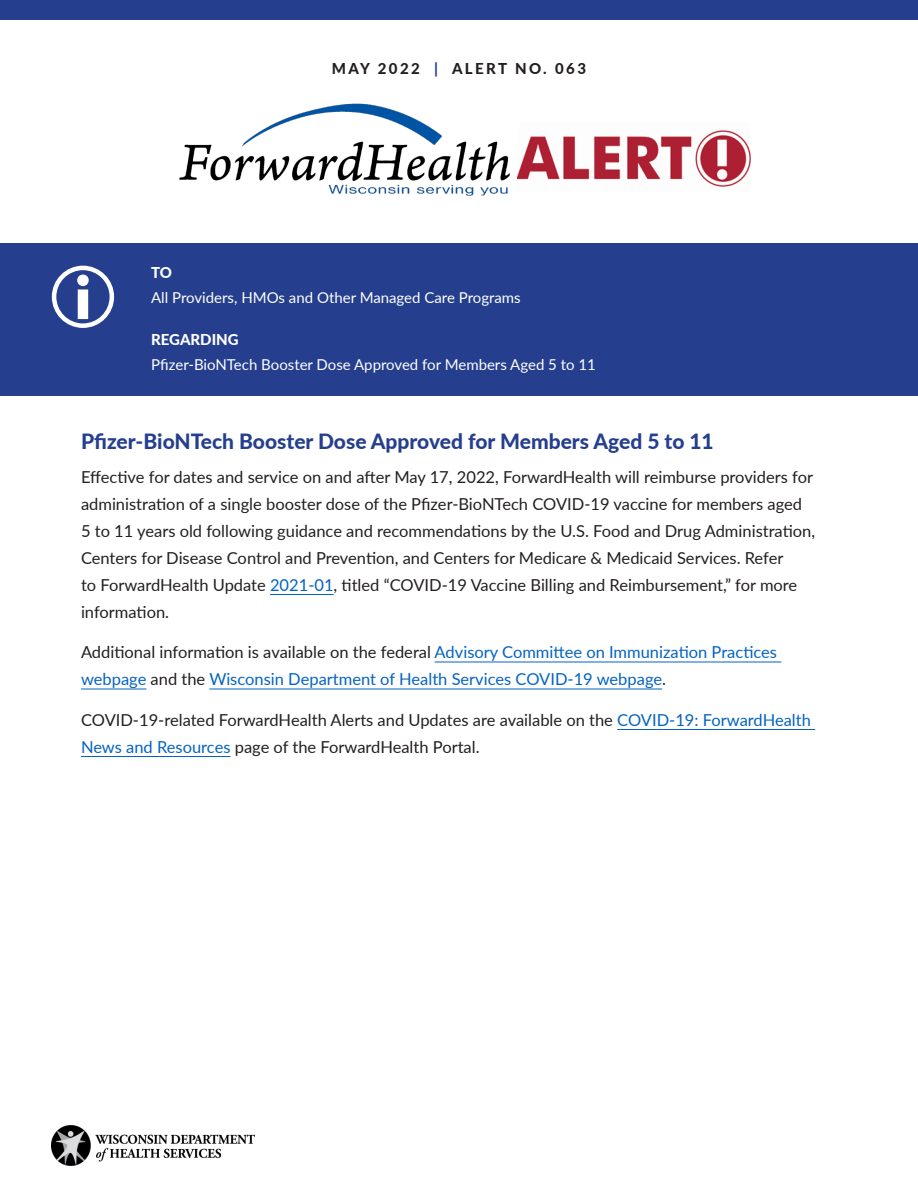
<style>
.page{position:relative;width:918px;height:1188px;background:#fff}
.page>*{position:absolute;margin:0;border:0;box-sizing:border-box;transform-origin:0 0}
.Alert_heading_1{font:800 21px "Lato";color:#253f8e}
.Alert_body_text{font:16.5px/27px "Lato";color:#231f20}
.Alert_body_text-2{font:16.5px/27px "Lato";color:#0563c1}
.t1{font:15px "Lato";color:#fff}
.t2{font:800 15px "Lato";letter-spacing:.16em;color:#231f20}
.t3{font:800 15px "Lato";color:#fff}
.s1{color:#253f8e}
.s2{color:#0563c1}
.s3{color:#231f20}
</style>
<div class="page">
<div style="left:0;top:0;width:918px;height:20px;background:#253f8e"></div>
<img style="left:179px;top:103px;width:339px;height:93px">
<img style="left:518px;top:130px;width:232px;height:57px">
<img style="left:52px;top:1126px;width:203px;height:40px">
<div style="left:0;top:243px;width:918px;height:152px;background:#253f8e"></div>
<svg style="left:77px;top:275px;width:12px;height:44px"></svg>
<div style="left:52px;top:266px;width:62px;height:62px;border:4px solid #fff;border-radius:50%"></div>
<hr style="left:270px;top:594px;width:64px;height:1px;background:#0563c1">
<hr style="left:435px;top:662px;width:346px;height:1px;background:#0563c1">
<hr style="left:81px;top:689px;width:65px;height:1px;background:#0563c1">
<hr style="left:209px;top:689px;width:453px;height:1px;background:#0563c1">
<hr style="left:617px;top:729px;width:198px;height:1px;background:#0563c1">
<hr style="left:81px;top:756px;width:150px;height:1px;background:#0563c1">
<p class="t2" style="left:332px;top:58px;width:256px">MAY 2022 <span class="s1">|</span> ALERT NO. 063</p>
<p class="t3" style="left:151px;top:261px;width:22px">TO</p>
<p class="t1" style="left:151px;top:286px;width:371px">All Providers, HMOs and Other Managed Care Programs</p>
<p class="t3" style="left:151px;top:329px;width:89px">REGARDING</p>
<p class="t1" style="left:151px;top:354px;width:446px">Pfizer-BioNTech Booster Dose Approved for Members Aged 5 to 11</p>
<p class="Alert_heading_1" style="left:81px;top:426px;width:634px">Pfizer-BioNTech Booster Dose Approved for Members Aged 5 to 11</p>
<p class="Alert_body_text" style="left:81px;top:462px;width:736px">Effective for dates and service on and after May 17, 2022, ForwardHealth will reimburse providers for administration of a single booster dose of the Pfizer-BioNTech COVID-19 vaccine for members aged 5 to 11 years old following guidance and recommendations by the U.S. Food and Drug Administration, Centers for Disease Control and Prevention, and Centers for Medicare &amp; Medicaid Services. Refer<br>to ForwardHealth Update <span class="s2">2021-01</span>, titled “COVID-19 Vaccine Billing and Reimbursement,” for more information.</p>
<p class="Alert_body_text-2" style="left:81px;top:638px;width:698px"><span class="s3">Additional information is available on the federal</span> Advisory Committee on Immunization Practices webpage <span class="s3">and the</span> Wisconsin Department of Health Services COVID-19 webpage<span class="s3">.</span></p>
<p class="Alert_body_text" style="left:81px;top:705px;width:731px">COVID-19-related ForwardHealth Alerts and Updates are available on the <span class="s2">COVID-19: ForwardHealth<br>News and Resources</span> page of the ForwardHealth Portal.</p>
</div>
